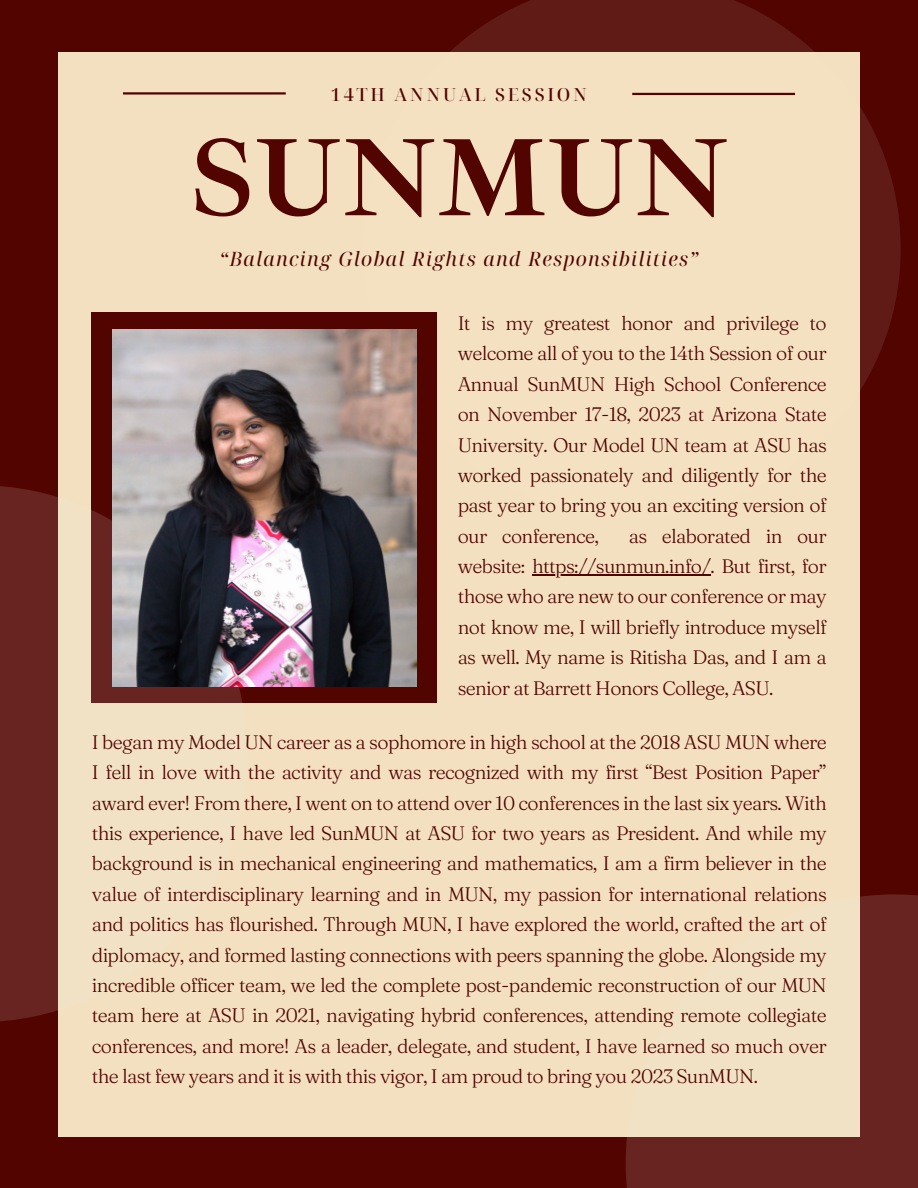
<style>
.page{position:relative;width:918px;height:1188px;background:#510400}
.page>*{position:absolute;margin:0;border:0;box-sizing:border-box;transform-origin:0 0}
.t1{font:700 112.95px "Ibarra Real Nova";color:#510400}
.t2{font:italic 19.8px "Noto Serif Display";letter-spacing:.06em;color:#510400}
.t3{font:300 19.5px/30.3px "Fraunces 9 pt";letter-spacing:-.03em;color:#510400;text-align:justify}
.t4{font:500 18px "Noto Serif Display";letter-spacing:.15em;color:#510400}
</style>
<div class="page">
<svg style="left:450px;top:0;width:451px;height:390px;fill:#601b17"></svg>
<div style="left:58px;top:52px;width:802px;height:1084px;background:#f2e0c0"></div>
<div style="left:92px;top:313px;width:345px;height:390px;background:#510400"></div>
<hr style="left:632px;top:93px;width:163px;height:2px;background:#510400">
<hr style="left:123px;top:92px;width:163px;height:3px;background:#510400">
<svg style="left:626px;top:894px;width:292px;height:294px"></svg>
<svg style="left:0;top:485px;width:247px;height:537px"></svg>
<img style="left:112px;top:330px;width:305px;height:356px">
<hr style="left:532px;top:574px;width:178px;height:1px;background:#510400">
<p class="t4" style="left:331px;top:82px;width:258px">14TH ANNUAL SESSION</p>
<p class="t1" style="left:190px;top:108px;width:540px">SUNMUN</p>
<p class="t2" style="left:220px;top:245px;width:480px">“Balancing Global Rights and Responsibilities”</p>
<p class="t3" style="left:458px;top:308px;width:371px">It is my greatest honor and privilege to welcome all of you to the 14th Session of our Annual SunMUN High School Conference on November 17-18, 2023 at Arizona State University. Our Model UN team at ASU has worked passionately and diligently for the past year to bring you an exciting version of our conference,</p>
<p class="t3" style="left:458px;top:521px;width:371px;text-indent:171px">as elaborated in our website: https://sunmun.info/. But first, for those who are new to our conference or may not know me, I will briefly introduce myself as well. My name is Ritisha Das, and I am a senior at Barrett Honors College, ASU.</p>
<p class="t3" style="left:92px;top:727px;width:737px">I began my Model UN career as a sophomore in high school at the 2018 ASU MUN where I fell in love with the activity and was recognized with my first “Best Position Paper” award ever! From there, I went on to attend over 10 conferences in the last six years. With this experience, I have led SunMUN at ASU for two years as President. And while my background is in mechanical engineering and mathematics, I am a firm believer in the value of interdisciplinary learning and in MUN, my passion for international relations and politics has flourished. Through MUN, I have explored the world, crafted the art of diplomacy, and formed lasting connections with peers spanning the globe. Alongside my incredible officer team, we led the complete post-pandemic reconstruction of our MUN team here at ASU in 2021, navigating hybrid conferences, attending remote collegiate conferences, and more! As a leader, delegate, and student, I have learned so much over the last few years and it is with this vigor, I am proud to bring you 2023 SunMUN.</p>
</div>
